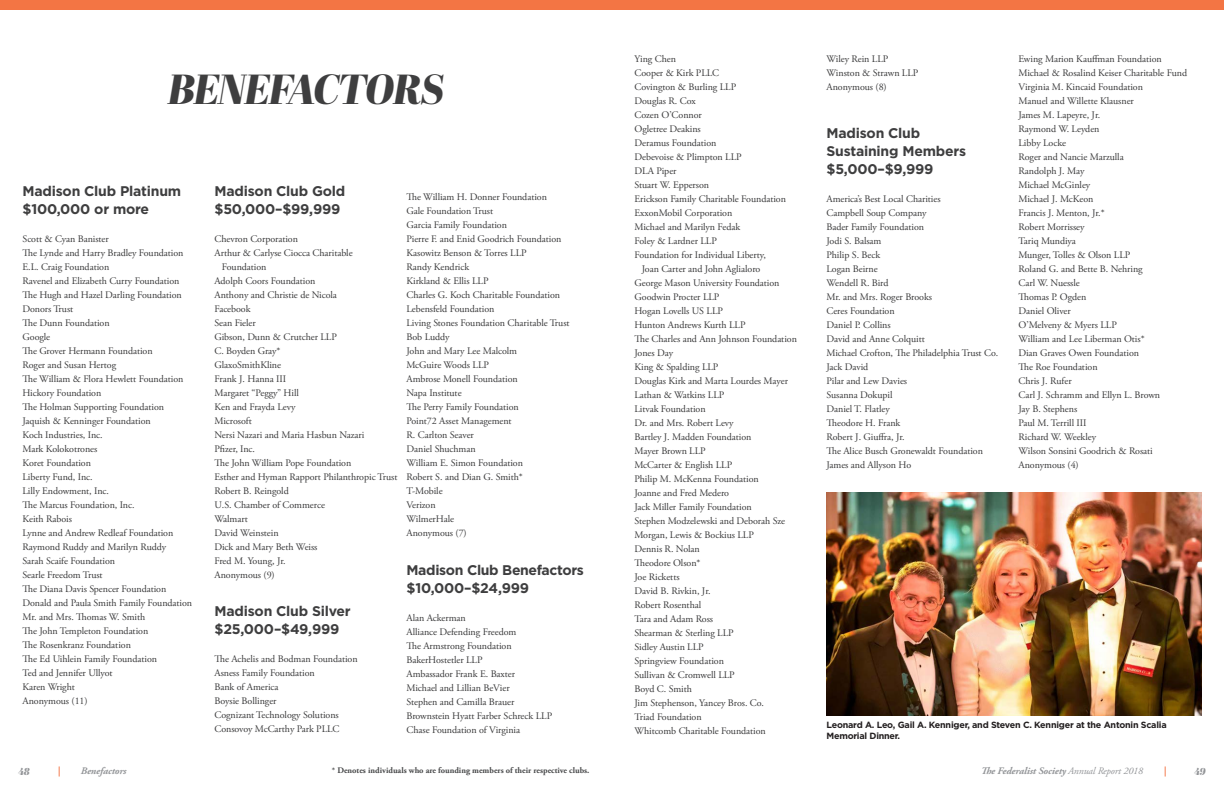
<style>
.page{position:relative;width:1224px;height:792px;background:#fff}
.page>*{position:absolute;margin:0;border:0;box-sizing:border-box;transform-origin:0 0}
.t1{font:italic 42px "Abril Fatface";letter-spacing:-.025em;color:#3e3e3f}
.t2{font:700 14px/18px "Gotham";letter-spacing:-.015em;color:#3e3e3f}
.t3{font:10px/14px "Adobe Garamond Pro";letter-spacing:-.005em;color:#383839}
.t4{font:italic 700 10px "Adobe Garamond Pro";letter-spacing:-.01em;color:#939598}
.t5{font:italic 10px "Abril Fatface";color:#939598}
.t6{font:italic 700 10px "Adobe Garamond Pro";color:#f37545}
.t7{font:700 9px/11px "Gotham";letter-spacing:-.025em;color:#231f20}
.t8{font:700 8.5px "Adobe Garamond Pro";color:#494a4b}
.s1{font-weight:400}
</style>
<div class="page">
<div style="left:0;top:0;width:1224px;height:10px;background:#f37544"></div>
<img style="left:826px;top:492px;width:376px;height:223px">
<h1 class="t1" style="left:168px;top:59px;width:278px">BENEFACTORS</h1>
<h2 class="t2" style="left:22px;top:182px;width:160px">Madison Club Platinum $100,000 or more</h2>
<p class="t3" style="left:22px;top:233px;width:171px">Scott &amp; Cyan Banister<br>The Lynde and Harry Bradley Foundation<br>E.L. Craig Foundation<br>Ravenel and Elizabeth Curry Foundation<br>The Hugh and Hazel Darling Foundation<br>Donors Trust<br>The Dunn Foundation<br>Google<br>The Grover Hermann Foundation<br>Roger and Susan Hertog<br>The William &amp; Flora Hewlett Foundation<br>Hickory Foundation<br>The Holman Supporting Foundation<br>Jaquish &amp; Kenninger Foundation<br>Koch Industries, Inc.<br>Mark Kolokotrones<br>Koret Foundation<br>Liberty Fund, Inc.<br>Lilly Endowment, Inc.<br>The Marcus Foundation, Inc.<br>Keith Rabois<br>Lynne and Andrew Redleaf Foundation<br>Raymond Ruddy and Marilyn Ruddy<br>Sarah Scaife Foundation<br>Searle Freedom Trust<br>The Diana Davis Spencer Foundation<br>Donald and Paula Smith Family Foundation<br>Mr. and Mrs. Thomas W. Smith<br>The John Templeton Foundation<br>The Rosenkranz Foundation<br>The Ed Uihlein Family Foundation<br>Ted and Jennifer Ullyot<br>Karen Wright<br>Anonymous (11)</p>
<h2 class="t2" style="left:214px;top:182px;width:132px">Madison Club Gold $50,000–$99,999</h2>
<p class="t3" style="left:214px;top:232px;width:85px">Chevron Corporation</p>
<p class="t3" style="left:214px;top:246px;width:140px">Arthur &amp; Carlyse Ciocca Charitable</p>
<p class="t3" style="left:222px;top:260px;width:46px">Foundation</p>
<p class="t3" style="left:214px;top:274px;width:103px">Adolph Coors Foundation</p>
<p class="t3" style="left:214px;top:288px;width:124px">Anthony and Christie de Nicola</p>
<p class="t3" style="left:214px;top:302px;width:38px">Facebook</p>
<p class="t3" style="left:214px;top:316px;width:43px">Sean Fieler</p>
<p class="t3" style="left:214px;top:330px;width:124px">Gibson, Dunn &amp; Crutcher LLP</p>
<p class="t3" style="left:214px;top:344px;width:68px">C. Boyden Gray*</p>
<p class="t3" style="left:214px;top:358px;width:68px">GlaxoSmithKline</p>
<p class="t3" style="left:214px;top:372px;width:73px">Frank J. Hanna III</p>
<p class="t3" style="left:214px;top:386px;width:86px">Margaret “Peggy” Hill</p>
<p class="t3" style="left:214px;top:400px;width:82px">Ken and Frayda Levy</p>
<p class="t3" style="left:214px;top:414px;width:39px">Microsoft</p>
<p class="t3" style="left:214px;top:428px;width:151px">Nersi Nazari and Maria Hasbun Nazari</p>
<p class="t3" style="left:214px;top:442px;width:42px">Pfizer, Inc.</p>
<p class="t3" style="left:214px;top:456px;width:138px">The John William Pope Foundation</p>
<p class="t3" style="left:214px;top:470px;width:185px">Esther and Hyman Rapport Philanthropic Trust</p>
<p class="t3" style="left:214px;top:484px;width:76px">Robert B. Reingold</p>
<p class="t3" style="left:214px;top:498px;width:112px">U.S. Chamber of Commerce</p>
<p class="t3" style="left:214px;top:512px;width:35px">Walmart</p>
<p class="t3" style="left:214px;top:526px;width:66px">David Weinstein</p>
<p class="t3" style="left:214px;top:540px;width:105px">Dick and Mary Beth Weiss</p>
<p class="t3" style="left:214px;top:554px;width:73px">Fred M. Young, Jr.</p>
<p class="t3" style="left:214px;top:568px;width:62px">Anonymous (9)</p>
<h2 class="t2" style="left:214px;top:602px;width:138px">Madison Club Silver $25,000–$49,999</h2>
<p class="t3" style="left:214px;top:652px;width:145px">The Achelis and Bodman Foundation<br>Asness Family Foundation<br>Bank of America<br>Boysie Bollinger<br>Cognizant Technology Solutions<br>Consovoy McCarthy Park PLLC</p>
<p class="t3" style="left:406px;top:190px;width:165px">The William H. Donner Foundation<br>Gale Foundation Trust<br>Garcia Family Foundation<br>Pierre F. and Enid Goodrich Foundation<br>Kasowitz Benson &amp; Torres LLP<br>Randy Kendrick<br>Kirkland &amp; Ellis LLP<br>Charles G. Koch Charitable Foundation<br>Lebensfeld Foundation<br>Living Stones Foundation Charitable Trust<br>Bob Luddy<br>John and Mary Lee Malcolm<br>McGuire Woods LLP<br>Ambrose Monell Foundation<br>Napa Institute<br>The Perry Family Foundation<br>Point72 Asset Management<br>R. Carlton Seaver<br>Daniel Shuchman<br>William E. Simon Foundation<br>Robert S. and Dian G. Smith*<br>T-Mobile<br>Verizon<br>WilmerHale<br>Anonymous (7)</p>
<h2 class="t2" style="left:406px;top:561px;width:179px">Madison Club Benefactors $10,000–$24,999</h2>
<p class="t3" style="left:406px;top:611px;width:147px">Alan Ackerman<br>Alliance Defending Freedom<br>The Armstrong Foundation<br>BakerHostetler LLP<br>Ambassador Frank E. Baxter<br>Michael and Lillian BeVier<br>Stephen and Camilla Brauer<br>Brownstein Hyatt Farber Schreck LLP<br>Chase Foundation of Virginia</p>
<p class="t3" style="left:634px;top:52px;width:43px">Ying Chen</p>
<p class="t3" style="left:634px;top:66px;width:86px">Cooper &amp; Kirk PLLC</p>
<p class="t3" style="left:634px;top:80px;width:103px">Covington &amp; Burling LLP</p>
<p class="t3" style="left:634px;top:94px;width:63px">Douglas R. Cox</p>
<p class="t3" style="left:634px;top:108px;width:69px">Cozen O’Connor</p>
<p class="t3" style="left:634px;top:122px;width:68px">Ogletree Deakins</p>
<p class="t3" style="left:634px;top:136px;width:84px">Deramus Foundation</p>
<p class="t3" style="left:634px;top:150px;width:109px">Debevoise &amp; Plimpton LLP</p>
<p class="t3" style="left:634px;top:164px;width:44px">DLA Piper</p>
<p class="t3" style="left:634px;top:178px;width:76px">Stuart W. Epperson</p>
<p class="t3" style="left:634px;top:192px;width:153px">Erickson Family Charitable Foundation</p>
<p class="t3" style="left:634px;top:206px;width:99px">ExxonMobil Corporation</p>
<p class="t3" style="left:634px;top:220px;width:107px">Michael and Marilyn Fedak</p>
<p class="t3" style="left:634px;top:234px;width:84px">Foley &amp; Lardner LLP</p>
<p class="t3" style="left:634px;top:248px;width:133px">Foundation for Individual Liberty,</p>
<p class="t3" style="left:642px;top:262px;width:120px">Joan Carter and John Aglialoro</p>
<p class="t3" style="left:634px;top:276px;width:147px">George Mason University Foundation</p>
<p class="t3" style="left:634px;top:290px;width:86px">Goodwin Procter LLP</p>
<p class="t3" style="left:634px;top:304px;width:90px">Hogan Lovells US LLP</p>
<p class="t3" style="left:634px;top:318px;width:113px">Hunton Andrews Kurth LLP</p>
<p class="t3" style="left:634px;top:332px;width:164px">The Charles and Ann Johnson Foundation</p>
<p class="t3" style="left:634px;top:346px;width:40px">Jones Day</p>
<p class="t3" style="left:634px;top:360px;width:85px">King &amp; Spalding LLP</p>
<p class="t3" style="left:634px;top:374px;width:155px">Douglas Kirk and Marta Lourdes Mayer</p>
<p class="t3" style="left:634px;top:388px;width:91px">Lathan &amp; Watkins LLP</p>
<p class="t3" style="left:634px;top:402px;width:73px">Litvak Foundation</p>
<p class="t3" style="left:634px;top:416px;width:101px">Dr. and Mrs. Robert Levy</p>
<p class="t3" style="left:634px;top:430px;width:118px">Bartley J. Madden Foundation</p>
<p class="t3" style="left:634px;top:444px;width:73px">Mayer Brown LLP</p>
<p class="t3" style="left:634px;top:458px;width:99px">McCarter &amp; English LLP</p>
<p class="t3" style="left:634px;top:472px;width:126px">Philip M. McKenna Foundation</p>
<p class="t3" style="left:634px;top:486px;width:96px">Joanne and Fred Medero</p>
<p class="t3" style="left:634px;top:500px;width:119px">Jack Miller Family Foundation</p>
<p class="t3" style="left:634px;top:514px;width:152px">Stephen Modzelewski and Deborah Sze</p>
<p class="t3" style="left:634px;top:528px;width:121px">Morgan, Lewis &amp; Bockius LLP</p>
<p class="t3" style="left:634px;top:542px;width:67px">Dennis R. Nolan</p>
<p class="t3" style="left:634px;top:556px;width:68px">Theodore Olson*</p>
<p class="t3" style="left:634px;top:570px;width:47px">Joe Ricketts</p>
<p class="t3" style="left:634px;top:584px;width:78px">David B. Rivkin, Jr.</p>
<p class="t3" style="left:634px;top:598px;width:68px">Robert Rosenthal</p>
<p class="t3" style="left:634px;top:612px;width:80px">Tara and Adam Ross</p>
<p class="t3" style="left:634px;top:626px;width:101px">Shearman &amp; Sterling LLP</p>
<p class="t3" style="left:634px;top:640px;width:71px">Sidley Austin LLP</p>
<p class="t3" style="left:634px;top:654px;width:91px">Springview Foundation</p>
<p class="t3" style="left:634px;top:668px;width:102px">Sullivan &amp; Cromwell LLP</p>
<p class="t3" style="left:634px;top:682px;width:59px">Boyd C. Smith</p>
<p class="t3" style="left:634px;top:696px;width:131px">Jim Stephenson, Yancey Bros. Co.</p>
<p class="t3" style="left:634px;top:710px;width:69px">Triad Foundation</p>
<p class="t3" style="left:634px;top:724px;width:133px">Whitcomb Charitable Foundation</p>
<p class="t3" style="left:826px;top:52px;width:93px">Wiley Rein LLP<br>Winston &amp; Strawn LLP<br>Anonymous (8)</p>
<p class="t3" style="left:1018px;top:53px;width:170px">Ewing Marion Kauffman Foundation<br>Michael &amp; Rosalind Keiser Charitable Fund<br>Virginia M. Kincaid Foundation<br>Manuel and Willette Klausner<br>James M. Lapeyre, Jr.<br>Raymond W. Leyden<br>Libby Locke<br>Roger and Nancie Marzulla<br>Randolph J. May<br>Michael McGinley<br>Michael J. McKeon<br>Francis J. Menton, Jr.*<br>Robert Morrissey<br>Tariq Mundiya<br>Munger, Tolles &amp; Olson LLP<br>Roland G. and Bette B. Nehring<br>Carl W. Nuessle<br>Thomas P. Ogden<br>Daniel Oliver<br>O’Melveny &amp; Myers LLP<br>William and Lee Liberman Otis*<br>Dian Graves Owen Foundation<br>The Roe Foundation<br>Chris J. Rufer<br>Carl J. Schramm and Ellyn L. Brown<br>Jay B. Stephens<br>Paul M. Terrill III<br>Richard W. Weekley<br>Wilson Sonsini Goodrich &amp; Rosati<br>Anonymous (4)</p>
<h2 class="t2" style="left:826px;top:124px;width:141px">Madison Club<br>Sustaining Members $5,000–$9,999</h2>
<p class="t3" style="left:826px;top:193px;width:173px">America’s Best Local Charities<br>Campbell Soup Company<br>Bader Family Foundation<br>Jodi S. Balsam<br>Philip S. Beck<br>Logan Beirne<br>Wendell R. Bird<br>Mr. and Mrs. Roger Brooks<br>Ceres Foundation<br>Daniel P. Collins<br>David and Anne Colquitt<br>Michael Crofton, The Philadelphia Trust Co.<br>Jack David<br>Pilar and Lew Davies<br>Susanna Dokupil<br>Daniel T. Flatley<br>Theodore H. Frank<br>Robert J. Giuffra, Jr.<br>The Alice Busch Gronewaldt Foundation<br>James and Allyson Ho</p>
<p class="t7" style="left:827px;top:719px;width:342px">Leonard A. Leo, Gail A. Kenniger, and Steven C. Kenniger at the Antonin Scalia<br>Memorial Dinner.</p>
<p class="t5" style="left:18px;top:764px;width:13px">48</p>
<p class="t6" style="left:58px;top:765px;width:4px">|</p>
<p class="t4" style="left:81px;top:765px;width:47px">Benefactors</p>
<p class="t4" style="left:981px;top:765px;width:164px">The Federalist Society <span class="s1">Annual Report 2018</span></p>
<p class="t6" style="left:1164px;top:765px;width:4px">|</p>
<p class="t5" style="left:1194px;top:764px;width:13px">49</p>
<p class="t8" style="left:332px;top:766px;width:259px">* Denotes individuals who are founding members of their respective clubs.</p>
</div>
